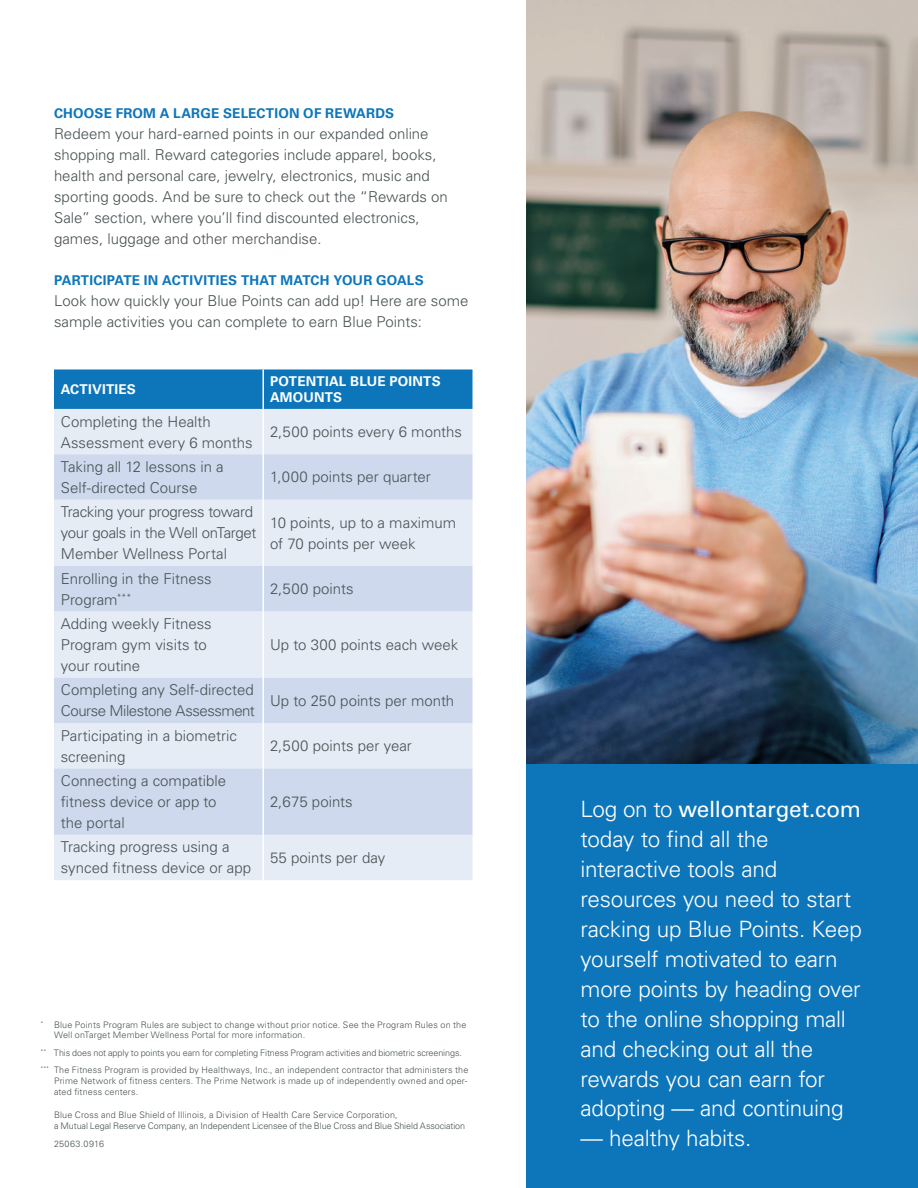
<style>
.page{position:relative;width:918px;height:1188px;background:#fff}
.page>*{position:absolute;margin:0;border:0;box-sizing:border-box;transform-origin:0 0}
.t1{font:300 22.5px/30px "Univers LT Std";letter-spacing:-.01em;color:#fff}
.t2{font:300 15px/21px "Univers LT Std";color:#485153}
.t3{font:300 15px/21px "Univers LT Std";letter-spacing:-.02em;color:#485153}
.t4{font:700 13.5px "Univers LT Std";letter-spacing:.015em;color:#0d76bb}
.t5{font:700 13.5px/16.2px "Univers LT Std";letter-spacing:.015em;color:#fff}
.t6{font:300 9px/10.8px "Univers LT Std";letter-spacing:.015em;color:#485153}
.t7{font:300 9px/10.8px "Univers LT Std";letter-spacing:-.005em;color:#485153}
.t8{font:300 9px "Univers LT Std";letter-spacing:.045em;color:#485153}
.s1{font-weight:400}
</style>
<div class="page">
<img style="left:526px;top:0;width:392px;height:765px">
<div style="left:526px;top:765px;width:392px;height:423px;background:#0d76bb"></div>
<div style="left:54px;top:369px;width:418px;height:40px;background:#0d76bb"></div>
<div style="left:54px;top:409px;width:418px;height:471px;background:#e5ecf6"></div>
<svg style="left:54px;top:454px;width:418px;height:381px;background:#d8e1f1"></svg>
<hr style="left:262px;top:369px;width:2px;height:40px;background:#fff">
<hr style="left:262px;top:409px;width:2px;height:45px;background:#fff">
<hr style="left:262px;top:454px;width:2px;height:46px;background:#fff">
<hr style="left:262px;top:500px;width:2px;height:66px;background:#fff">
<hr style="left:262px;top:566px;width:2px;height:45px;background:#fff">
<hr style="left:262px;top:611px;width:2px;height:67px;background:#fff">
<hr style="left:262px;top:678px;width:2px;height:45px;background:#fff">
<hr style="left:262px;top:723px;width:2px;height:45px;background:#fff">
<hr style="left:262px;top:768px;width:2px;height:67px;background:#fff">
<hr style="left:262px;top:835px;width:2px;height:45px;background:#fff">
<p class="t4" style="left:54px;top:105px;width:342px">CHOOSE FROM A LARGE SELECTION OF REWARDS</p>
<p class="t2" style="left:54px;top:123px;width:395px">Redeem your hard-earned points in our expanded online shopping mall. Reward categories include apparel, books, health and personal care, jewelry, electronics, music and sporting goods. And be sure to check out the “Rewards on Sale” section, where you’ll find discounted electronics, games, luggage and other merchandise.</p>
<p class="t4" style="left:54px;top:272px;width:371px">PARTICIPATE IN ACTIVITIES THAT MATCH YOUR GOALS</p>
<p class="t2" style="left:54px;top:290px;width:416px">Look how quickly your Blue Points can add up! Here are some sample activities you can complete to earn Blue Points:</p>
<p class="t5" style="left:61px;top:381px;width:77px">ACTIVITIES</p>
<p class="t5" style="left:270px;top:373px;width:172px">POTENTIAL BLUE POINTS<br>AMOUNTS</p>
<p class="t2" style="left:61px;top:411px;width:193px">Completing the Health<br>Assessment every 6 months</p>
<p class="t2" style="left:270px;top:421px;width:193px">2,500 points every 6 months</p>
<p class="t2" style="left:61px;top:456px;width:165px">Taking all 12 lessons in a<br>Self-directed Course</p>
<p class="t2" style="left:270px;top:467px;width:162px">1,000 points per quarter</p>
<p class="t3" style="left:61px;top:501px;width:197px">Tracking your progress toward your goals in the Well onTarget<br>Member Wellness Portal</p>
<p class="t2" style="left:270px;top:512px;width:188px">10 points, up to a maximum of 70 points per week</p>
<p class="t2" style="left:61px;top:568px;width:152px">Enrolling in the Fitness<br>Program<sup>***</sup></p>
<p class="t2" style="left:270px;top:578px;width:85px">2,500 points</p>
<p class="t2" style="left:61px;top:613px;width:153px">Adding weekly Fitness<br>Program gym visits to your routine</p>
<p class="t2" style="left:270px;top:634px;width:190px">Up to 300 points each week</p>
<p class="t2" style="left:61px;top:680px;width:196px">Completing any Self-directed<br>Course Milestone Assessment</p>
<p class="t2" style="left:270px;top:690px;width:186px">Up to 250 points per month</p>
<p class="t2" style="left:61px;top:725px;width:178px">Participating in a biometric screening</p>
<p class="t2" style="left:270px;top:735px;width:143px">2,500 points per year</p>
<p class="t2" style="left:61px;top:770px;width:167px">Connecting a compatible fitness device or app to the portal</p>
<p class="t2" style="left:270px;top:791px;width:84px">2,675 points</p>
<p class="t2" style="left:61px;top:837px;width:192px">Tracking progress using a synced fitness device or app</p>
<p class="t2" style="left:270px;top:847px;width:117px">55 points per day</p>
<p class="t6" style="left:54px;top:1019px;width:414px;text-indent:-14px"><sup>*</sup> Blue Points Program Rules are subject to change without prior notice. See the Program Rules on the<br>Well onTarget Member Wellness Portal for more information.</p>
<p class="t6" style="left:40px;top:1044px;width:429px;line-height:17.5px"><sup>**</sup> This does not apply to points you earn for completing Fitness Program activities and biometric screenings. <sup>***</sup> The Fitness Program is provided by Healthways, Inc., an independent contractor that administers the</p>
<p class="t6" style="left:54px;top:1076px;width:415px">Prime Network of fitness centers. The Prime Network is made up of independently owned and oper&shy;ated fitness centers.</p>
<p class="t7" style="left:54px;top:1110px;width:413px">Blue Cross and Blue Shield of Illinois, a Division of Health Care Service Corporation,<br>a Mutual Legal Reserve Company, an Independent Licensee of the Blue Cross and Blue Shield Association</p>
<p class="t8" style="left:54px;top:1138px;width:52px">25063.0916</p>
<p class="t1" style="left:580px;top:794px;width:283px">Log on to <span class="s1">wellontarget.com </span>today to find all the interactive tools and resources you need to start racking up Blue Points. Keep yourself motivated to earn more points by heading over to the online shopping mall and checking out all the rewards you can earn for adopting — and continuing</p>
<h1 class="t1" style="left:580px;top:1124px;width:172px">— healthy habits.</h1>
</div>
